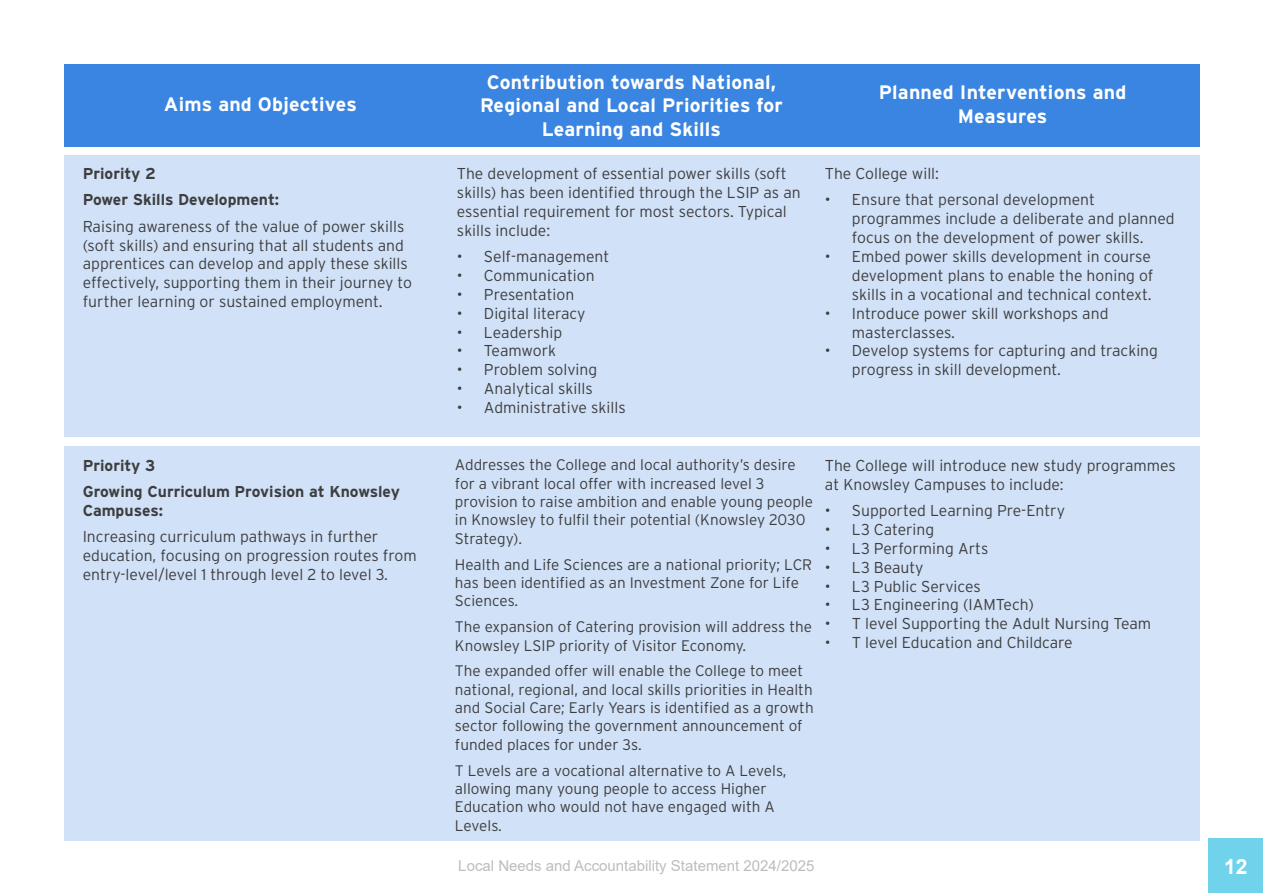
<style>
.page{position:relative;width:1263px;height:893px;background:#fff}
.page>*{position:absolute;margin:0;border:0;box-sizing:border-box;transform-origin:0 0}
.t1{font:700 21px "Arial";color:#fff}
.t2{font:700 19.5px "Interstate";letter-spacing:.01em;color:#fff}
.t3{font:300 15.75px/18.9px "Interstate";color:#3e3e3f}
.t4{font:700 15.75px/18.9px "Interstate";color:#3e3e3f}
.t5{font:300 15.3px/18.3px "Interstate";color:#3e3e3f}
.t6{font:15px "Arial";color:#bcbdc0}
</style>
<div class="page">
<div style="left:1209px;top:839px;width:54px;height:54px;background:#71d2ec"></div>
<div style="left:64px;top:155px;width:1135px;height:281px;background:#d1e2f8"></div>
<div style="left:64px;top:64px;width:1135px;height:83px;background:#3a85e2"></div>
<div style="left:64px;top:446px;width:1135px;height:395px;background:#d1e2f8"></div>
<p class="t2" style="left:164px;top:93px;width:194px">Aims and Objectives</p>
<p class="t4" style="left:83px;top:164px;width:75px">Priority 2</p>
<p class="t4" style="left:83px;top:190px;width:198px">Power Skills Development:</p>
<p class="t3" style="left:83px;top:217px;width:331px">Raising awareness of the value of power skills (soft skills) and ensuring that all students and apprentices can develop and apply these skills effectively, supporting them in their journey to further learning or sustained employment.</p>
<p class="t4" style="left:83px;top:456px;width:74px">Priority 3</p>
<p class="t4" style="left:83px;top:482px;width:319px">Growing Curriculum Provision at Knowsley<br>Campuses:</p>
<p class="t3" style="left:83px;top:527px;width:336px">Increasing curriculum pathways in further education, focusing on progression routes from entry-level/level 1 through level 2 to level 3.</p>
<p class="t2" style="left:487px;top:71px;width:291px">Contribution towards National,</p>
<p class="t2" style="left:480px;top:94px;width:304px">Regional and Local Priorities for</p>
<p class="t2" style="left:542px;top:118px;width:181px">Learning and Skills</p>
<p class="t3" style="left:457px;top:164px;width:345px">The development of essential power skills (soft skills) has been identified through the LSIP as an essential requirement for most sectors. Typical skills include:</p>
<p class="t3" style="left:457px;top:247px;width:154px">• Self-management</p>
<p class="t3" style="left:457px;top:266px;width:139px">• Communication</p>
<p class="t3" style="left:457px;top:285px;width:119px">• Presentation</p>
<p class="t3" style="left:457px;top:304px;width:130px">• Digital literacy</p>
<p class="t3" style="left:457px;top:322px;width:107px">• Leadership</p>
<p class="t3" style="left:457px;top:341px;width:101px">• Teamwork</p>
<p class="t3" style="left:457px;top:360px;width:142px">• Problem solving</p>
<p class="t3" style="left:457px;top:379px;width:137px">• Analytical skills</p>
<p class="t3" style="left:457px;top:398px;width:170px">• Administrative skills</p>
<p class="t2" style="left:879px;top:82px;width:249px">Planned Interventions and</p>
<p class="t2" style="left:958px;top:105px;width:91px">Measures</p>
<p class="t3" style="left:825px;top:164px;width:116px">The College will:</p>
<p class="t3" style="left:852px;top:190px;width:324px;text-indent:-27px">• Ensure that personal development programmes include a deliberate and planned focus on the development of power skills.</p>
<p class="t3" style="left:852px;top:247px;width:303px;text-indent:-27px">• Embed power skills development in course development plans to enable the honing of skills in a vocational and technical context.</p>
<p class="t3" style="left:852px;top:304px;width:258px;text-indent:-27px">• Introduce power skill workshops and masterclasses.</p>
<p class="t3" style="left:852px;top:341px;width:308px;text-indent:-27px">• Develop systems for capturing and tracking progress in skill development.</p>
<p class="t5" style="left:455px;top:456px;width:360px">Addresses the College and local authority’s desire for a vibrant local offer with increased level 3 provision to raise ambition and enable young people in Knowsley to fulfil their potential (Knowsley 2030<br>Strategy).</p>
<p class="t5" style="left:455px;top:555px;width:359px">Health and Life Sciences are a national priority; LCR has been identified as an Investment Zone for Life<br>Sciences.</p>
<p class="t5" style="left:455px;top:617px;width:359px">The expansion of Catering provision will address the<br>Knowsley LSIP priority of Visitor Economy.</p>
<p class="t5" style="left:455px;top:662px;width:360px">The expanded offer will enable the College to meet national, regional, and local skills priorities in Health and Social Care; Early Years is identified as a growth sector following the government announcement of funded places for under 3s.</p>
<p class="t5" style="left:455px;top:761px;width:333px">T Levels are a vocational alternative to A Levels, allowing many young people to access Higher Education who would not have engaged with A Levels.</p>
<p class="t6" style="left:458px;top:856px;width:358px">Local Needs and Accountability Statement 2024/2025</p>
<p class="t3" style="left:825px;top:455px;width:353px">The College will introduce new study programmes at Knowsley Campuses to include:</p>
<p class="t3" style="left:825px;top:501px;width:242px">• Supported Learning Pre-Entry</p>
<p class="t3" style="left:825px;top:520px;width:111px">• L3 Catering</p>
<p class="t3" style="left:825px;top:539px;width:165px">• L3 Performing Arts</p>
<p class="t3" style="left:825px;top:557px;width:100px">• L3 Beauty</p>
<p class="t3" style="left:825px;top:576px;width:157px">• L3 Public Services</p>
<p class="t3" style="left:825px;top:595px;width:210px">• L3 Engineering (IAMTech)</p>
<p class="t3" style="left:825px;top:614px;width:328px">• T level Supporting the Adult Nursing Team</p>
<p class="t3" style="left:825px;top:633px;width:249px">• T level Education and Childcare</p>
<p class="t1" style="left:1224px;top:851px;width:25px">12</p>
</div>
